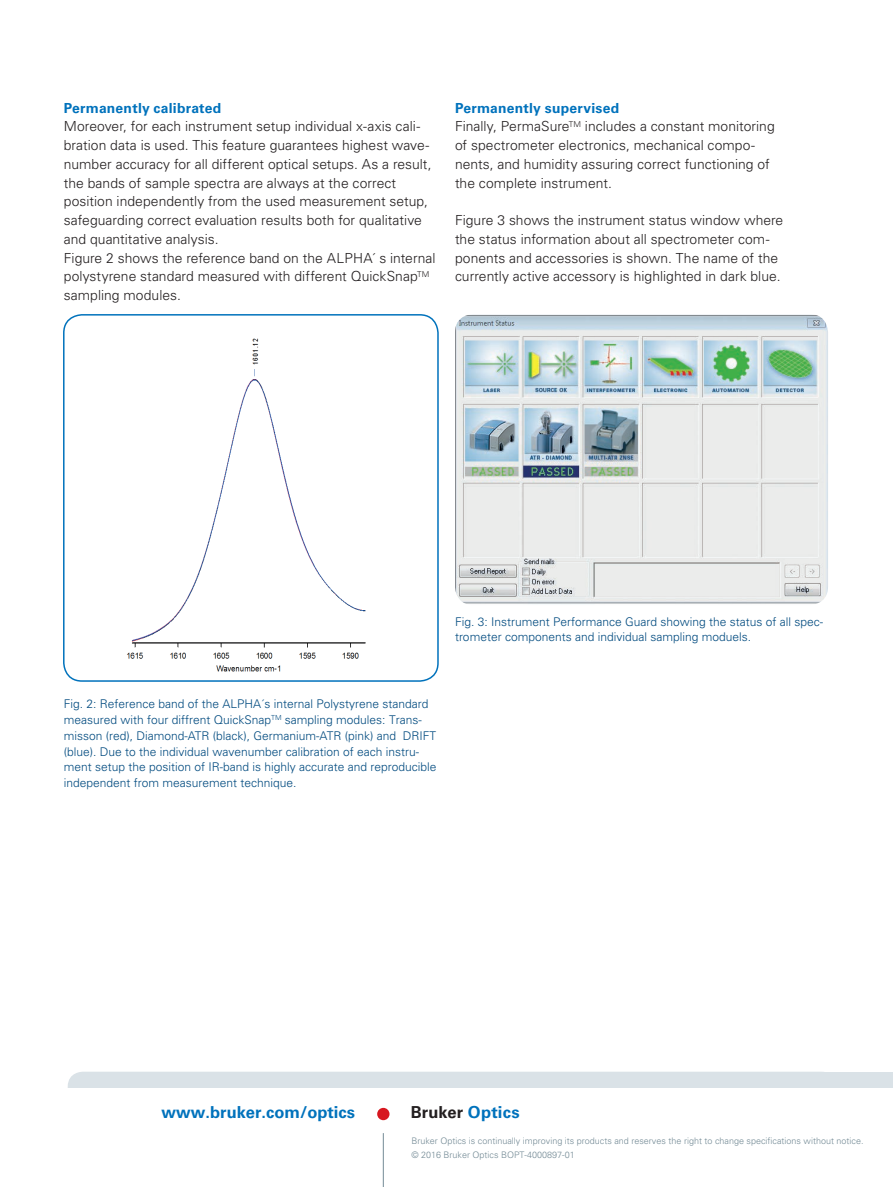
<style>
.page{position:relative;width:893px;height:1187px;background:#fff}
.page>*{position:absolute;margin:0;border:0;box-sizing:border-box;transform-origin:0 0}
.t1{font:700 16.5px "Univers";color:#0072bc}
.t2{font:700 16.5px "Univers";letter-spacing:.01em;color:#231f20}
.t3{font:300 13.8px/18.8px "Univers";color:#231f20}
.t4{font:700 13.8px "Univers";letter-spacing:.015em;color:#0072bc}
.t5{font:300 12px/15.8px "Univers";color:#004a7f}
.t6{font:300 9px/13.5px "Univers";color:#738a95}
.s1{font-weight:700;color:#0072bc}
.s2{color:#0072bc}
</style>
<div class="page">
<div style="left:68px;top:1071px;width:768px;height:34px;background:#dae2e7;border-radius:15px"></div>
<div style="left:732px;top:1071px;width:161px;height:34px;background:#dae2e7"></div>
<div style="left:65px;top:1087px;width:828px;height:19px;background:#fff"></div>
<hr style="left:383px;top:1132px;width:1px;height:54px;background:#738a95">
<div style="left:377px;top:1107px;width:12px;height:13px;background:#d7171f;border-radius:50%"></div>
<img style="left:455px;top:314px;width:373px;height:290px">
<img style="left:126px;top:338px;width:240px;height:334px">
<div style="left:63px;top:314px;width:376px;height:367px;border:2px solid #0072bc;border-radius:18px"></div>
<p class="t4" style="left:64px;top:100px;width:159px">Permanently calibrated</p>
<p class="t3" style="left:64px;top:117px;width:373px">Moreover, for each instrument setup individual x-axis cali&shy;bration data is used. This feature guarantees highest wave&shy;number accuracy for all different optical setups. As a result, the bands of sample spectra are always at the correct position independently from the used measurement setup, safeguarding correct evaluation results both for qualitative and quantitative analysis.<br>Figure 2 shows the reference band on the ALPHA´ s internal polystyrene standard measured with different QuickSnap<sup>TM </sup>sampling modules.</p>
<p class="t3" style="left:455px;top:98px;width:321px"><span class="s1">Permanently supervised<br></span>Finally, PermaSure<sup>TM</sup> includes a constant monitoring of spectrometer electronics, mechanical compo&shy;nents, and humidity assuring correct functioning of the complete instrument.</p>
<p class="t3" style="left:455px;top:211px;width:330px">Figure 3 shows the instrument status window where the status information about all spectrometer com&shy;ponents and accessories is shown. The name of the currently active accessory is highlighted in dark blue.</p>
<p class="t5" style="left:455px;top:613px;width:370px">Fig. 3: Instrument Performance Guard showing the status of all spec&shy;trometer components and individual sampling moduels.</p>
<p class="t5" style="left:64px;top:696px;width:374px">Fig. 2: Reference band of the ALPHA´s internal Polystyrene standard measured with four diffrent QuickSnap<sup>TM</sup> sampling modules: Trans&shy;misson (red), Diamond-ATR (black), Germanium-ATR (pink) and DRIFT (blue). Due to the individual wavenumber calibration of each instru&shy;ment setup the position of IR-band is highly accurate and reproducible independent from measurement technique.</p>
<p class="t1" style="left:162px;top:1102px;width:195px">www.bruker.com/optics</p>
<p class="t2" style="left:411px;top:1102px;width:110px">Bruker <span class="s2">Optics</span></p>
<p class="t6" style="left:411px;top:1134px;width:454px">Bruker Optics is continually improving its products and reserves the right to change specifications without notice. © 2016 Bruker Optics BOPT-4000897-01</p>
</div>
